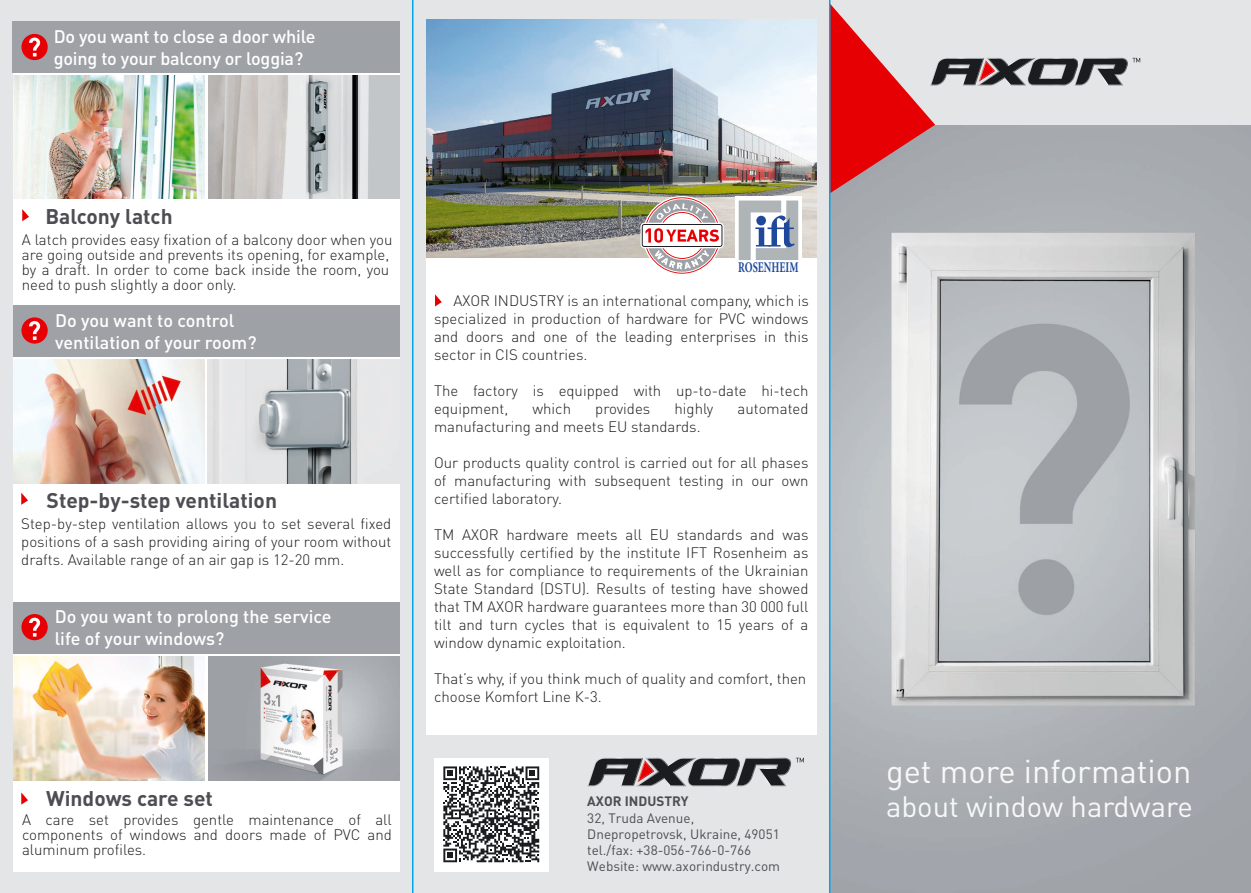
<style>
.page{position:relative;width:1251px;height:893px;background:#fff}
.page>*{position:absolute;margin:0;border:0;box-sizing:border-box;transform-origin:0 0}
.t1{font:32.55px "DIN Pro";color:#f7f8f8}
.t2{font:29.1px "DIN Pro";color:#f7f8f8}
.t3{font:700 21px "DIN Pro";color:#4d4d53}
.t4{font:500 18px/21.6px "DIN Pro";letter-spacing:-.005em;color:#fff}
.t5{font:300 15px/18px "DIN Pro";color:#1b1c20;text-align:justify}
.t6{font:700 14.85px "Minion Pro";color:#1e489b;scale:.7 1}
.t7{font:13.5px/16.2px "DIN Pro";color:#4d4d53}
.t8{font:700 13.5px "DIN Pro";color:#4d4d53}
</style>
<div class="page">
<div style="left:13px;top:602px;width:389px;height:51px;background:#9ea2a7"></div>
<div style="left:13px;top:305px;width:387px;height:51px;background:#9ea2a7"></div>
<div style="left:21px;top:317px;width:27px;height:27px;background:#e60004;border-radius:50%"></div>
<svg style="left:29px;top:321px;width:11px;height:19px"></svg>
<div style="left:21px;top:614px;width:27px;height:26px;background:#e60004;border-radius:50%"></div>
<svg style="left:29px;top:618px;width:11px;height:19px"></svg>
<img style="left:830px;top:125px;width:420px;height:768px">
<div style="left:412px;top:735px;width:417px;height:158px;background:#e3e5e6"></div>
<div style="left:829px;top:0;width:421px;height:125px;background:#e3e5e6"></div>
<img style="left:13px;top:76px;width:191px;height:123px">
<svg style="left:22px;top:209px;width:7px;height:12px"></svg>
<svg style="left:435px;top:294px;width:6px;height:12px"></svg>
<svg style="left:21px;top:493px;width:7px;height:12px"></svg>
<svg style="left:21px;top:792px;width:7px;height:13px"></svg>
<img style="left:13px;top:657px;width:191px;height:124px">
<img style="left:208px;top:657px;width:192px;height:124px">
<img style="left:13px;top:360px;width:191px;height:124px">
<img style="left:208px;top:360px;width:192px;height:124px">
<img style="left:208px;top:76px;width:192px;height:123px">
<div style="left:434px;top:758px;width:114px;height:114px;background:#fff"></div>
<svg style="left:587px;top:758px;width:216px;height:28px"></svg>
<svg style="left:830px;top:3px;width:309px;height:190px"></svg>
<div style="left:0;top:872px;width:829px;height:21px;background:#e3e5e6"></div>
<div style="left:0;top:0;width:829px;height:21px;background:#e3e5e6"></div>
<div style="left:0;top:0;width:13px;height:893px;background:#e3e5e6"></div>
<div style="left:12px;top:21px;width:392px;height:52px;background:#9ea2a7"></div>
<div style="left:21px;top:34px;width:27px;height:26px;background:#e60004;border-radius:50%"></div>
<svg style="left:29px;top:38px;width:11px;height:18px"></svg>
<img style="left:425px;top:20px;width:391px;height:238px">
<div style="left:735px;top:196px;width:66px;height:82px;background:#fff"></div>
<svg style="left:738px;top:201px;width:60px;height:59px"></svg>
<div style="left:400px;top:0;width:25px;height:893px;background:#e3e5e6"></div>
<div style="left:816px;top:0;width:13px;height:893px;background:#e3e5e6"></div>
<svg style="left:640px;top:223px;width:83px;height:25px"></svg>
<svg style="left:641px;top:197px;width:81px;height:77px"></svg>
<svg style="left:443px;top:766px;width:96px;height:96px"></svg>
<hr style="left:828px;top:0;width:2px;height:893px;background:#00a6eb">
<hr style="left:412px;top:0;width:1px;height:893px;background:#00a6eb">
<p class="t4" style="left:54px;top:25px;width:263px">Do you want to close a door while going to your balcony or loggia?</p>
<h3 class="t3" style="left:45px;top:202px;width:129px">Balcony latch</h3>
<p class="t5" style="left:22px;top:231px;width:372px;line-height:15px;text-align:left">A latch provides easy fixation of a balcony door when you are going outside and prevents its opening, for example, by a draft. In order to come back inside the room, you need to push slightly a door only.</p>
<p class="t4" style="left:55px;top:309px;width:203px">Do you want to control ventilation of your room?</p>
<h3 class="t3" style="left:47px;top:486px;width:232px">Step-by-step ventilation</h3>
<p class="t5" style="left:21px;top:514px;width:371px">Step-by-step ventilation allows you to set several fixed positions of a sash providing airing of your room without drafts. Available range of an air gap is 12-20 mm.</p>
<p class="t4" style="left:55px;top:605px;width:278px">Do you want to prolong the service life of your windows?</p>
<h3 class="t3" style="left:46px;top:785px;width:168px">Windows care set</h3>
<p class="t5" style="left:22px;top:811px;width:371px;line-height:15px">A care set provides gentle maintenance of all components of windows and doors made of PVC and aluminum profiles.</p>
<p class="t6" style="left:738px;top:257px;width:88px">ROSENHEIM</p>
<p class="t5" style="left:434px;top:291px;width:376px;text-indent:19px">AXOR INDUSTRY is an international company, which is specialized in production of hardware for PVC windows and doors and one of the leading enterprises in this sector in CIS countries.</p>
<p class="t5" style="left:434px;top:381px;width:376px">The factory is equipped with up-to-date hi-tech equipment,</p>
<p class="t5" style="left:532px;top:399px;width:40px">which</p>
<p class="t5" style="left:595px;top:399px;width:56px">provides</p>
<p class="t5" style="left:674px;top:399px;width:40px">highly</p>
<p class="t5" style="left:737px;top:399px;width:72px">automated</p>
<p class="t5" style="left:434px;top:417px;width:268px">manufacturing and meets EU standards.</p>
<p class="t5" style="left:434px;top:453px;width:376px">Our products quality control is carried out for all phases of manufacturing with subsequent testing in our own certified laboratory.</p>
<p class="t5" style="left:434px;top:525px;width:376px">ТМ AXOR hardware meets all EU standards and was successfully certified by the institute IFТ Rosenheim as well as for compliance to requirements of the Ukrainian State Standard (DSTU). Results of testing have showed that ТМ AXOR hardware guarantees more than 30 000 full tilt and turn cycles that is equivalent to 15 years of a window dynamic exploitation.</p>
<p class="t5" style="left:434px;top:669px;width:374px">That’s why, if you think much of quality and comfort, then choose Komfort Line К-3.</p>
<p class="t8" style="left:587px;top:792px;width:103px">AXOR INDUSTRY</p>
<p class="t7" style="left:587px;top:809px;width:194px">32, Truda Avenue,<br>Dnepropetrovsk, Ukraine, 49051 tel./fax: +38-056-766-0-766<br>Website: www.axorindustry.com</p>
<h1 class="t1" style="left:885px;top:749px;width:307px">get more information</h1>
<h2 class="t2" style="left:885px;top:787px;width:308px">about window hardware</h2>
</div>
